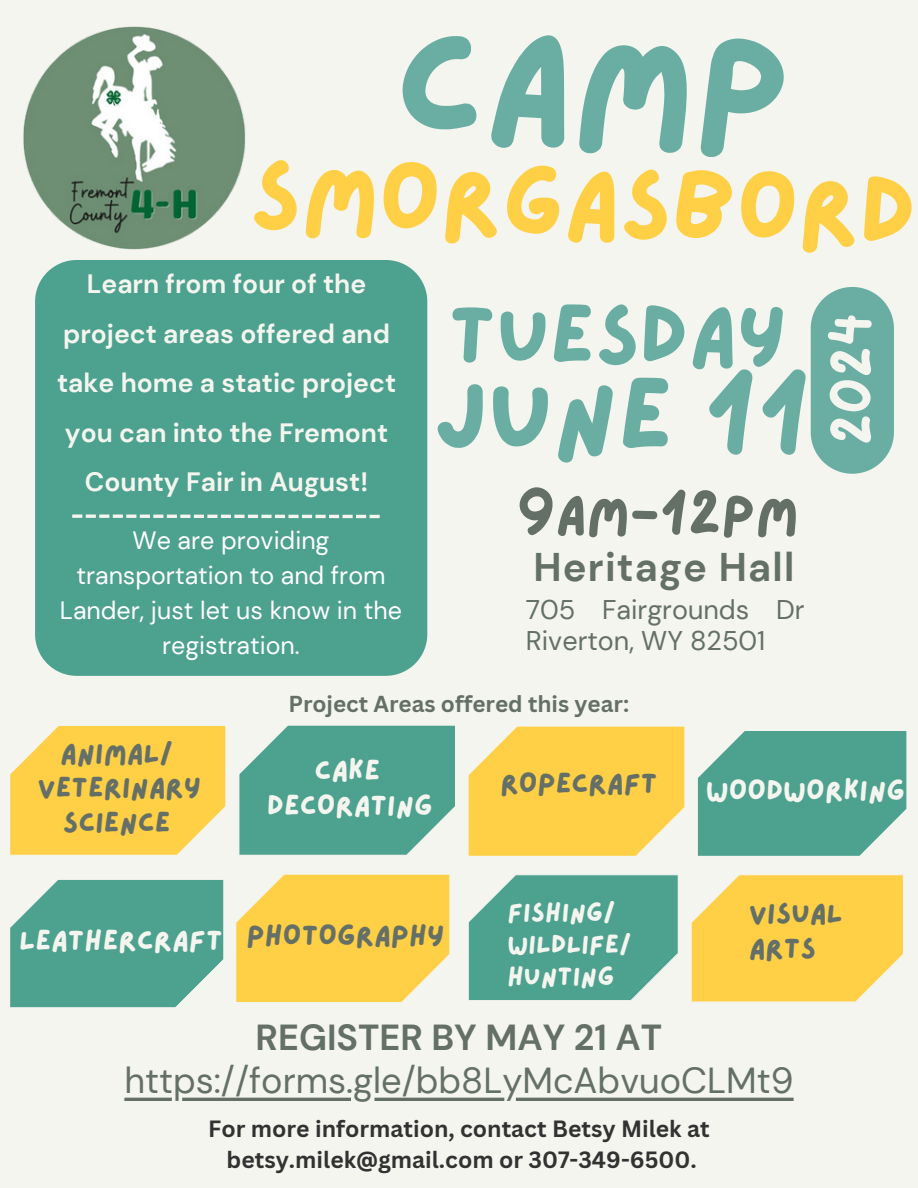
<style>
.page{position:relative;width:918px;height:1188px;background:#f5f5ef}
.page>*{position:absolute;margin:0;border:0;box-sizing:border-box;transform-origin:0 0}
.t1{font:152.55px "Lazydog";color:#6aaea3}
.t2{font:102px "Lazydog";color:#6aaea3}
.t3{font:96.6px "Lazydog";color:#ffcf45}
.t4{font:83.4px "Lazydog";color:#6aaea3}
.t5{font:54px "Lazydog";color:#647067}
.t6{font:51px "Lazydog";color:#f5f5ef}
.t7{font:700 39.9px "DM Sans";letter-spacing:.03em;color:#647067}
.t8{font:36.15px/42.8px "DM Sans";color:#647067;text-align:center}
.t9{font:28.95px/34.8px "Lazydog";color:#647067}
.t10{font:28.95px/34.8px "Lazydog";color:#f5f5ef;text-align:center}
.t11{font:27px/30.3px "DM Sans";color:#647067}
.t12{font:700 26.55px/49.5px "DM Sans";color:#f5f5ef;text-align:center}
.t13{font:26.4px/32.2px "Lazydog";color:#f5f5ef}
.t14{font:25.05px/34.8px "DM Sans";color:#fff;text-align:center}
.t15{font:700 22.95px/31.5px "Canva Sans";color:#323232;text-align:center}
.t16{font:700 22.5px "Canva Sans";color:#647067}
.s1{font-weight:700}
</style>
<div class="page">
<div style="left:35px;top:260px;width:392px;height:416px;background:#4da18f"></div>
<svg style="left:72px;top:514px;width:10px;height:4px"></svg>
<svg style="left:86px;top:514px;width:10px;height:4px"></svg>
<svg style="left:99px;top:515px;width:281px;height:3px"></svg>
<svg style="left:10px;top:879px;width:214px;height:129px;background:#5da998"></svg>
<svg style="left:236px;top:874px;width:214px;height:128px;background:#fed254"></svg>
<svg style="left:468px;top:874px;width:210px;height:127px;background:#60aa9a"></svg>
<svg style="left:691px;top:874px;width:212px;height:128px;background:#fdd256"></svg>
<svg style="left:10px;top:726px;width:216px;height:129px;background:#fed254"></svg>
<svg style="left:239px;top:725px;width:216px;height:130px;background:#5ca897"></svg>
<svg style="left:468px;top:726px;width:217px;height:130px;background:#fdd256"></svg>
<svg style="left:697px;top:731px;width:210px;height:125px;background:#5ea998"></svg>
<div style="left:811px;top:287px;width:83px;height:187px;background:#6aaea3"></div>
<img style="left:23px;top:26px;width:223px;height:246px">
<svg style="left:124px;top:1098px;width:670px;height:3px;background:#6d7970"></svg>
<h6 class="t1" style="left:396px;top:10px;width:398px;rotate:1deg">CAMP</h6>
<p class="t3" style="left:250px;top:151px;width:668px;rotate:1deg">SMORGASBORD</p>
<h4 class="t12" style="left:57px;top:259px;width:341px">Learn from four of the project areas offered and take home a static project you can into the Fremont<br>County Fair in August!</h4>
<p class="t4" style="left:448px;top:295px;width:340px">TUESDAY</p>
<p class="t2" style="left:433px;top:366px;width:380px">JUNE 11</p>
<p class="t5" style="left:517px;top:488px;width:283px">9AM-12PM</p>
<p class="t14" style="left:60px;top:523px;width:344px">We are providing transportation to and from<br>Lander, just let us know in the registration.</p>
<p class="t16" style="left:288px;top:688px;width:342px">Project Areas offered this year:</p>
<h5 class="t7" style="left:533px;top:541px;width:262px">Heritage Hall</h5>
<h3 class="t11" style="left:526px;top:595px;width:280px">705 Fairgrounds Dr<br>Riverton, WY 82501</h3>
<p class="t6" style="left:828px;top:445px;width:134px;rotate:-90deg">2024</p>
<p class="t9" style="left:37px;top:737px;width:165px;text-align:center">ANIMAL/<br>VETERINARY<br>SCIENCE</p>
<p class="t10" style="left:267px;top:754px;width:167px">CAKE<br>DECORATING</p>
<p class="t10" style="left:19px;top:924px;width:205px">LEATHERCRAFT</p>
<h2 class="t9" style="left:247px;top:919px;width:200px">PHOTOGRAPHY</h2>
<p class="t9" style="left:501px;top:767px;width:159px">ROPECRAFT</p>
<p class="t13" style="left:507px;top:897px;width:126px">FISHING/<br>WILDLIFE/<br>HUNTING</p>
<p class="t10" style="left:706px;top:774px;width:201px">WOODWORKING</p>
<p class="t9" style="left:749px;top:897px;width:96px">VISUAL<br>ARTS</p>
<p class="t8" style="left:124px;top:1016px;width:671px"><span class="s1">REGISTER BY MAY 21 AT </span>https://forms.gle/bb8LyMcAbvuoCLMt9</p>
<p class="t15" style="left:208px;top:1112px;width:503px">For more information, contact Betsy Milek at betsy.milek@gmail.com or 307-349-6500.</p>
</div>
